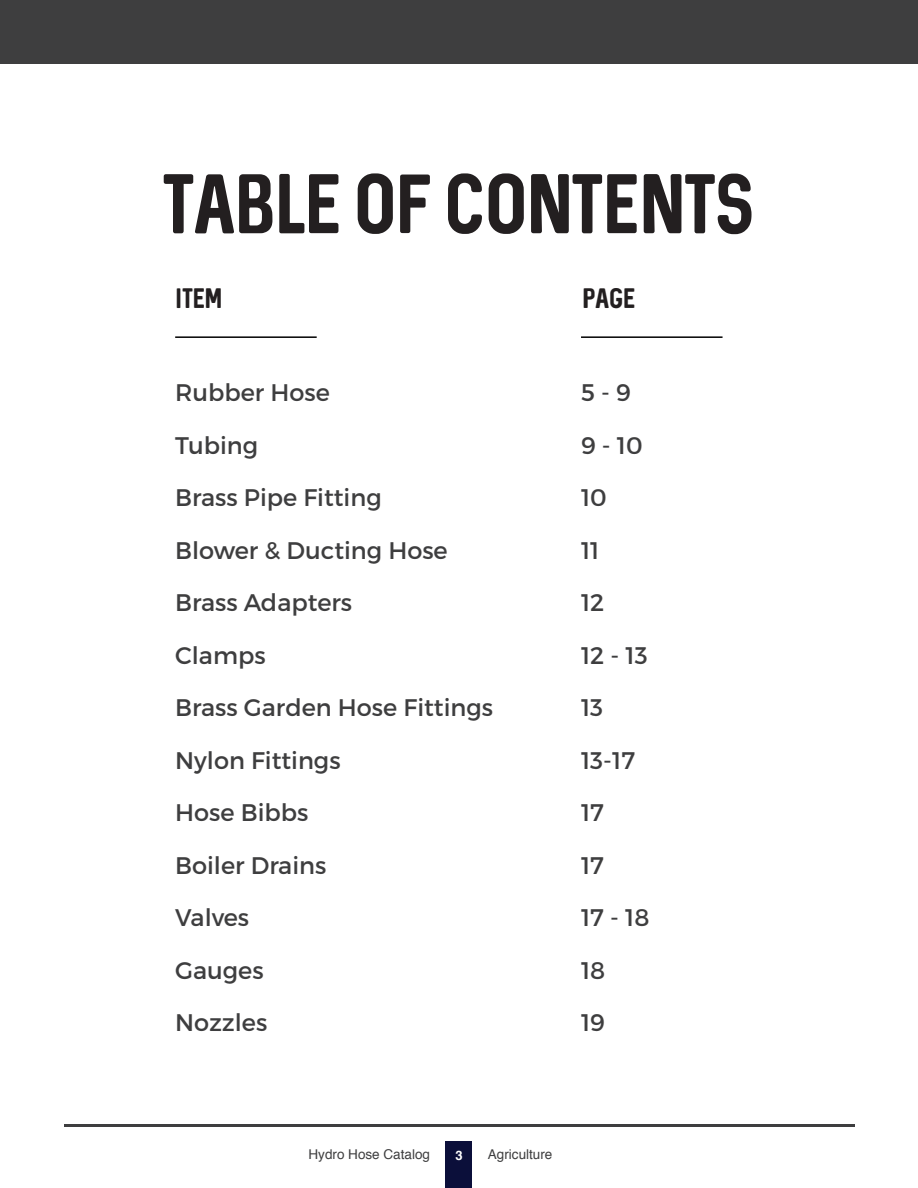
<style>
.page{position:relative;width:918px;height:1188px;background:#fff}
.page>*{position:absolute;margin:0;border:0;box-sizing:border-box;transform-origin:0 0}
.t1{font:67.5px "Sequel Pro";color:#231f20}
.t2{font:24px/52.5px "Montserrat";color:#3e3e3f}
.t3{font:22.5px "Sequel Pro";color:#231f20}
.t4{font:13.5px "Helvetica";color:#3e3e3f}
.t5{font:700 12.9px "Helvetica";color:#fff}
</style>
<div class="page">
<div style="left:446px;top:1142px;width:26px;height:46px;background:#0b0f3a"></div>
<hr style="left:64px;top:1124px;width:790px;height:2px;background:#3e3e3f">
<div style="left:0;top:0;width:918px;height:64px;background:#3e3e3f"></div>
<hr style="left:175px;top:336px;width:142px;height:2px;background:#000">
<hr style="left:581px;top:336px;width:142px;height:2px;background:#000">
<h1 class="t1" style="left:163px;top:157px;width:594px">TABLE OF CONTENTS</h1>
<p class="t3" style="left:175px;top:282px;width:48px">ITEM</p>
<p class="t3" style="left:582px;top:282px;width:54px">PAGE</p>
<p class="t2" style="left:175px;top:366px;width:319px">Rubber Hose<br>Tubing<br>Brass Pipe Fitting<br>Blower &amp; Ducting Hose<br>Brass Adapters<br>Clamps<br>Brass Garden Hose Fittings<br>Nylon Fittings<br>Hose Bibbs<br>Boiler Drains<br>Valves<br>Gauges<br>Nozzles</p>
<p class="t2" style="left:581px;top:366px;width:70px">5 - 9<br>9 - 10<br>10<br>11<br>12<br>12 - 13<br>13<br>13-17<br>17<br>17<br>17 - 18<br>18<br>19</p>
<p class="t4" style="left:309px;top:1144px;width:123px">Hydro Hose Catalog</p>
<p class="t5" style="left:456px;top:1145px;width:9px">3</p>
<p class="t4" style="left:488px;top:1144px;width:66px">Agriculture</p>
</div>
